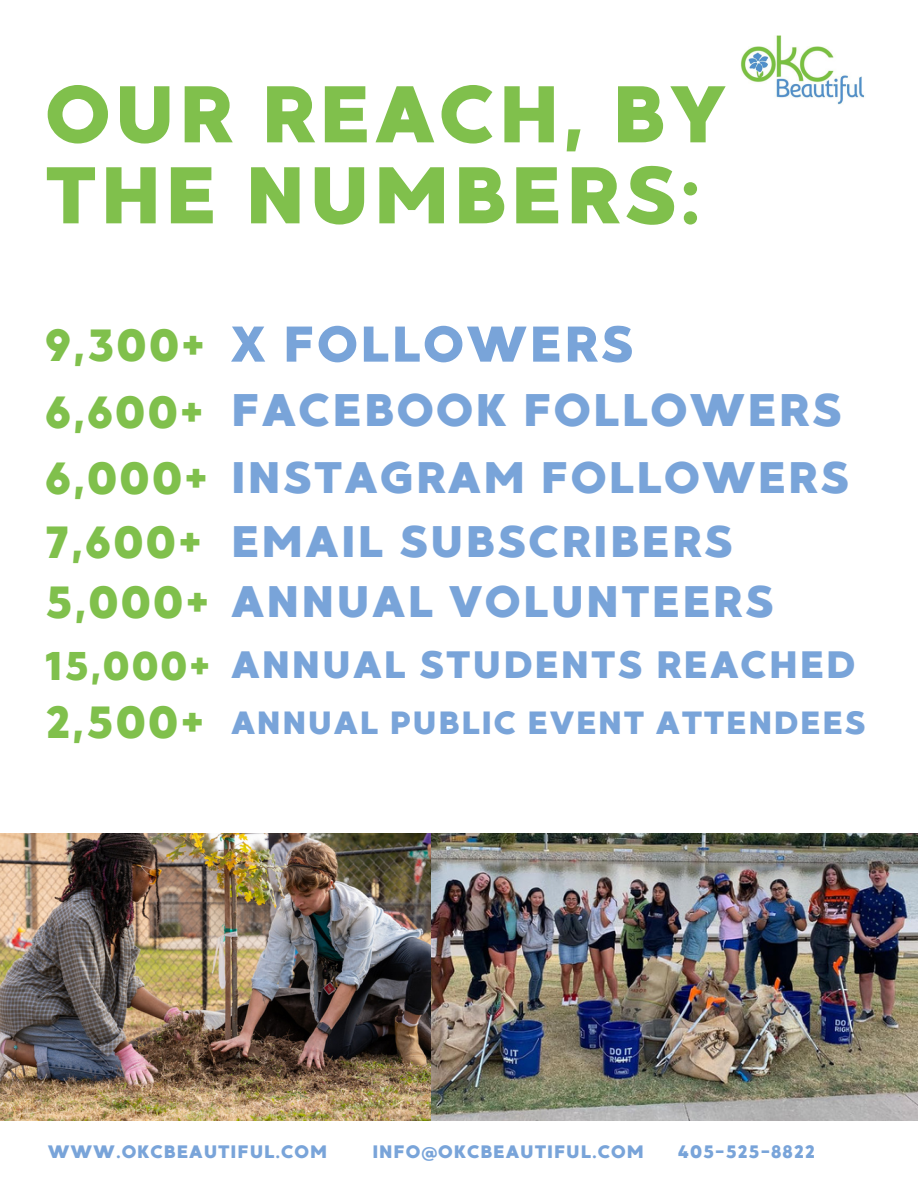
<style>
.page{position:relative;width:918px;height:1188px;background:#fff}
.page>*{position:absolute;margin:0;border:0;box-sizing:border-box;transform-origin:0 0}
.t1{font:80.1px/81px "MADE Good Time Grotesk";letter-spacing:.05em;color:#80c04c}
.t2{font:50.1px "MADE Good Time Grotesk";letter-spacing:.05em;color:#79a4d9}
.t3{font:45.6px "MADE Good Time Grotesk";letter-spacing:.05em;color:#79a4d9}
.t4{font:45px "MADE Good Time Grotesk";letter-spacing:.05em;color:#80c04c}
.t5{font:44.1px "MADE Good Time Grotesk";letter-spacing:.05em;color:#79a4d9}
.t6{font:40.05px "MADE Good Time Grotesk";color:#80c04c}
.t7{font:38.1px "MADE Good Time Grotesk";letter-spacing:.05em;color:#79a4d9}
.t8{font:32.1px "MADE Good Time Grotesk";letter-spacing:.05em;color:#79a4d9}
.t9{font:18px "MADE Good Time Grotesk";letter-spacing:.05em;color:#79a4d9}
</style>
<div class="page">
<img style="left:0;top:834px;width:918px;height:287px">
<img style="left:740px;top:35px;width:125px;height:69px">
<p class="t1" style="left:45px;top:74px;width:683px">OUR REACH, BY<br>THE NUMBERS:</p>
<p class="t4" style="left:45px;top:316px;width:161px">9,300+</p>
<p class="t4" style="left:45px;top:383px;width:160px">6,600+</p>
<p class="t4" style="left:45px;top:450px;width:164px">6,000+</p>
<p class="t4" style="left:45px;top:513px;width:158px">7,600+</p>
<p class="t2" style="left:231px;top:312px;width:404px">X FOLLOWERS</p>
<p class="t3" style="left:231px;top:381px;width:612px">FACEBOOK FOLLOWERS</p>
<p class="t5" style="left:231px;top:449px;width:620px">INSTAGRAM FOLLOWERS</p>
<p class="t5" style="left:231px;top:513px;width:503px">EMAIL SUBSCRIBERS</p>
<p class="t4" style="left:45px;top:573px;width:165px">5,000+</p>
<p class="t5" style="left:231px;top:573px;width:544px">ANNUAL VOLUNTEERS</p>
<p class="t6" style="left:45px;top:640px;width:166px">15,000+</p>
<p class="t7" style="left:231px;top:640px;width:626px">ANNUAL STUDENTS REACHED</p>
<p class="t4" style="left:45px;top:693px;width:160px">2,500+</p>
<p class="t8" style="left:231px;top:702px;width:636px">ANNUAL PUBLIC EVENT ATTENDEES</p>
<p class="t9" style="left:48px;top:1140px;width:281px">WWW.OKCBEAUTIFUL.COM</p>
<p class="t9" style="left:372px;top:1140px;width:273px">INFO@OKCBEAUTIFUL.COM</p>
<p class="t9" style="left:678px;top:1140px;width:138px">405-525-8822</p>
</div>
